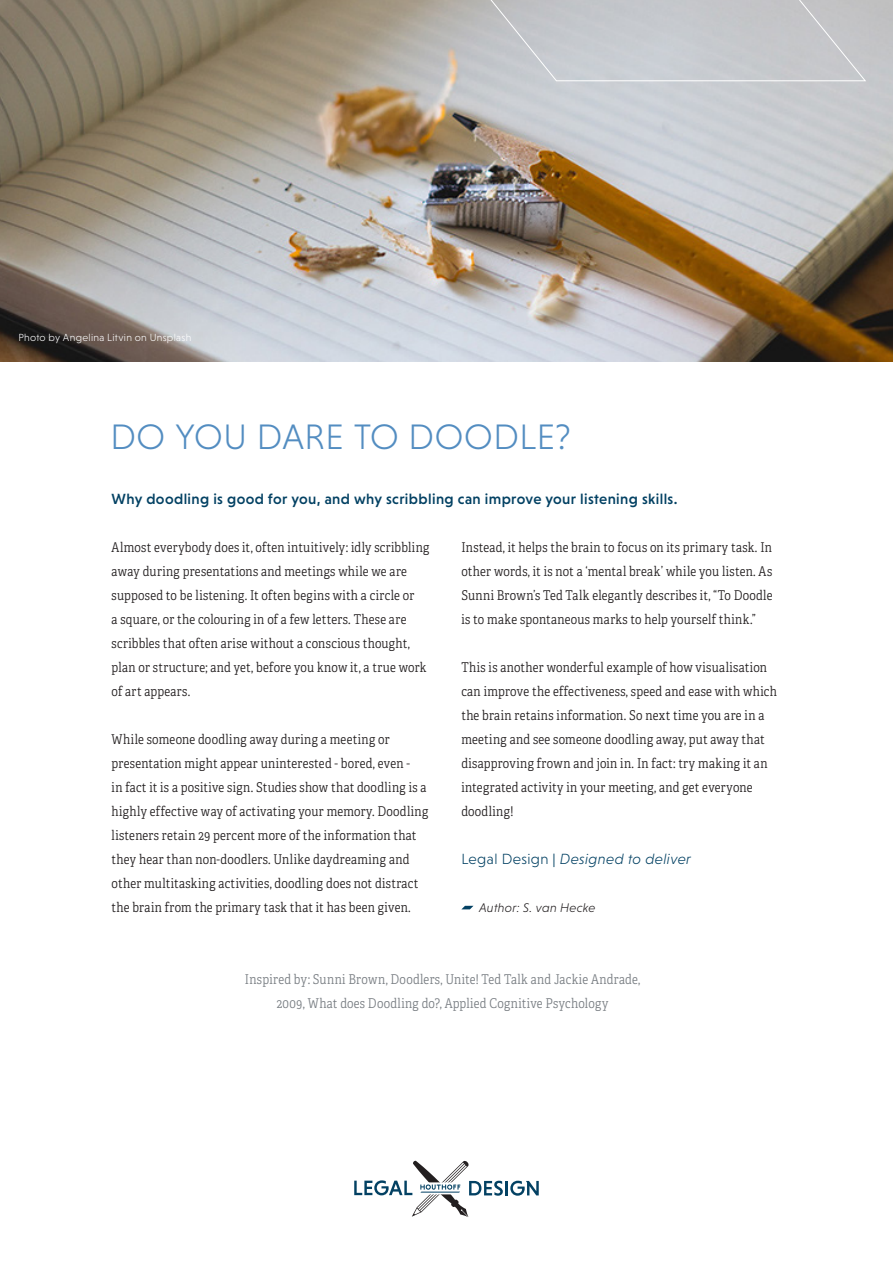
<style>
.page{position:relative;width:893px;height:1263px;background:#fff}
.page>*{position:absolute;margin:0;border:0;box-sizing:border-box;transform-origin:0 0}
.Heading{font:300 36px "Niveau Grotesk";letter-spacing:.015em;color:#538dc1}
.Intro{font:500 15px "Niveau Grotesk";letter-spacing:.025em;color:#034163}
.Body{font:italic 300 15px "Niveau Grotesk";letter-spacing:.025em;color:#034163}
.Body-2{font:13.5px/24px "Adelle Condensed Lt";letter-spacing:.02em;color:#231f20}
.t1{font:13.5px/24px "Adelle Condensed Lt";letter-spacing:.02em;color:#797e83;text-align:center}
.Body-3{font:italic 300 12.75px "Niveau Grotesk";letter-spacing:.02em;color:#231f20}
.t2{font:300 10.5px "Niveau Grotesk";letter-spacing:.025em;color:#fff}
.s1{font-style:normal}
.s2{font-weight:400;font-style:normal}
</style>
<div class="page">
<svg style="left:462px;top:906px;width:11px;height:3px"></svg>
<img style="left:0;top:0;width:893px;height:361px">
<svg style="left:481px;top:0;width:385px;height:81px"></svg>
<hr style="left:505px;top:1181px;width:3px;height:14px;background:#034163">
<svg style="left:510px;top:1181px;width:29px;height:15px"></svg>
<svg style="left:354px;top:1160px;width:149px;height:57px"></svg>
<p class="t2" style="left:18px;top:332px;width:174px">Photo by Angelina Litvin on Unsplash</p>
<p class="Heading" style="left:110px;top:416px;width:462px">DO YOU DARE TO DOODLE?</p>
<p class="Intro" style="left:112px;top:490px;width:568px">Why doodling is good for you, and why scribbling can improve your listening skills.</p>
<p class="Body-2" style="left:112px;top:535px;width:319px">Almost everybody does it, often intuitively: idly scribbling away during presentations and meetings while we are supposed to be listening. It often begins with a circle or<br>a square, or the colouring in of a few letters. These are scribbles that often arise without a conscious thought, plan or structure; and yet, before you know it, a true work of art appears.</p>
<p class="Body-2" style="left:112px;top:727px;width:318px">While someone doodling away during a meeting or presentation might appear uninterested - bored, even -<br>in fact it is a positive sign. Studies show that doodling is a highly effective way of activating your memory. Doodling listeners retain 29 percent more of the information that they hear than non-doodlers. Unlike daydreaming and other multitasking activities, doodling does not distract the brain from the primary task that it has been given.</p>
<p class="Body-2" style="left:461px;top:535px;width:313px;text-align:justify">Instead, it helps the brain to focus on its primary task. In other words, it is not a ‘mental break’ while you listen. As Sunni Brown’s Ted Talk elegantly describes it, “To Doodle is to make spontaneous marks to help yourself think.”</p>
<p class="Body-2" style="left:461px;top:655px;width:317px">This is another wonderful example of how visualisation can improve the effectiveness, speed and ease with which the brain retains information. So next time you are in a meeting and see someone doodling away, put away that disapproving frown and join in. In fact: try making it an integrated activity in your meeting, and get everyone doodling!</p>
<p class="Body" style="left:461px;top:850px;width:231px"><span class="s1">Legal Design</span> <span class="s2">|</span> Designed to deliver</p>
<p class="Body-3" style="left:479px;top:900px;width:118px">Author: S. van Hecke</p>
<p class="t1" style="left:245px;top:967px;width:397px">Inspired by: Sunni Brown, Doodlers, Unite! Ted Talk and Jackie Andrade,<br>2009, What does Doodling do?, Applied Cognitive Psychology</p>
</div>
